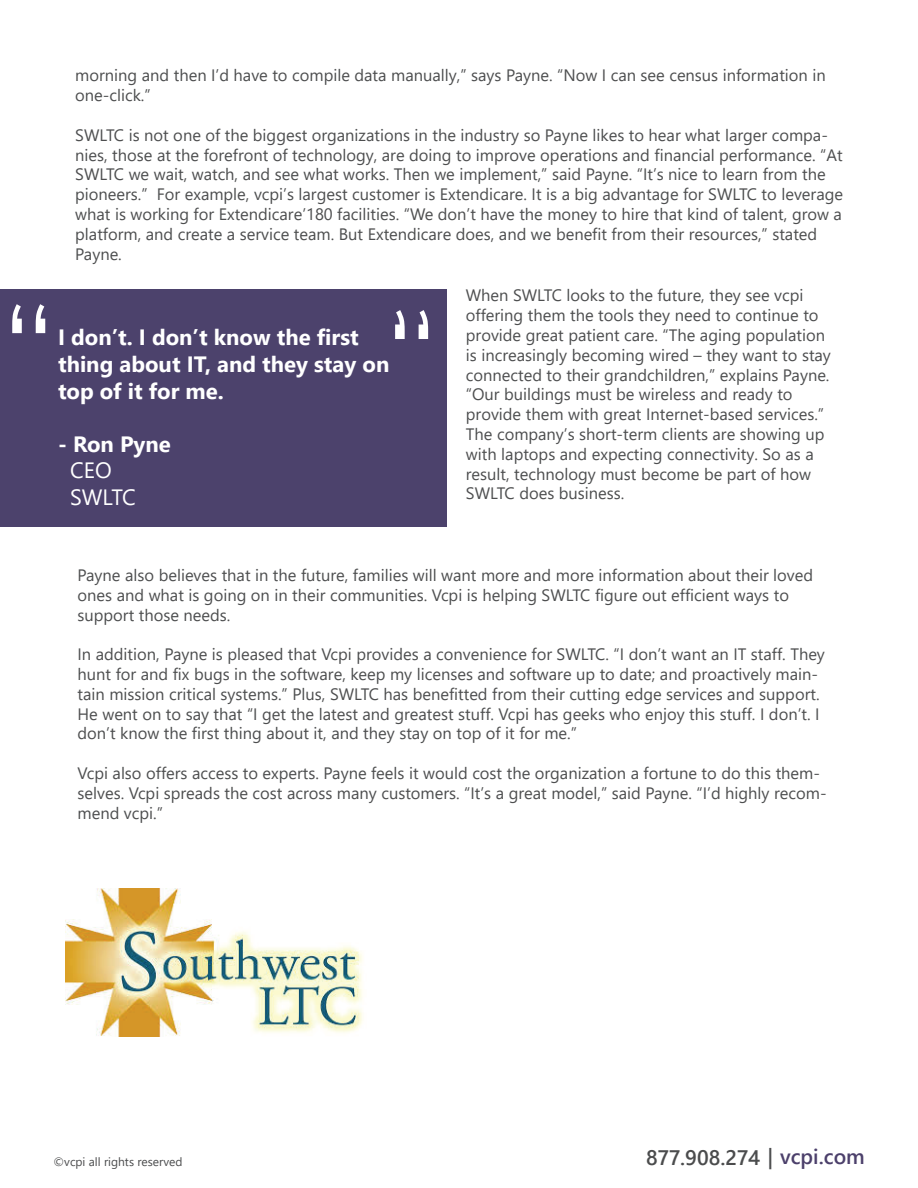
<style>
.page{position:relative;width:918px;height:1188px;background:#fff}
.page>*{position:absolute;margin:0;border:0;box-sizing:border-box;transform-origin:0 0}
.t1{font:108px "Century Gothic";color:#fff}
.t2{font:700 22.2px/26.5px "Segoe UI";color:#fff}
.t3{font:22.2px/26.5px "Segoe UI";color:#fff}
.t4{font:600 21px "Segoe UI";color:#4b4c4d}
.t5{font:16.5px/19.8px "Segoe UI";color:#4d4e4f}
.t6{font:12px "Segoe UI";color:#4b4c4d}
.s1{color:#4c406b}
</style>
<div class="page">
<div style="left:0;top:289px;width:446px;height:238px;background:#4c426c"></div>
<img style="left:66px;top:889px;width:297px;height:147px">
<h1 class="t1" style="left:1px;top:269px;width:56px">“</h1>
<p class="t5" style="left:75px;top:64px;width:752px">morning and then I’d have to compile data manually,” says Payne. “Now I can see census information in one-click.”</p>
<p class="t5" style="left:75px;top:124px;width:769px">SWLTC is not one of the biggest organizations in the industry so Payne likes to hear what larger compa&shy;nies, those at the forefront of technology, are doing to improve operations and financial performance. “At SWLTC we wait, watch, and see what works. Then we implement,” said Payne. “It’s nice to learn from the pioneers.” For example, vcpi’s largest customer is Extendicare. It is a big advantage for SWLTC to leverage what is working for Extendicare’180 facilities. “We don’t have the money to hire that kind of talent, grow a platform, and create a service team. But Extendicare does, and we benefit from their resources,” stated Payne.</p>
<p class="t5" style="left:466px;top:284px;width:367px">When SWLTC looks to the future, they see vcpi offering them the tools they need to continue to provide great patient care. “The aging population is increasingly becoming wired – they want to stay connected to their grandchildren,” explains Payne. “Our buildings must be wireless and ready to provide them with great Internet-based services.” The company’s short-term clients are showing up with laptops and expecting connectivity. So as a result, technology must become be part of how SWLTC does business.</p>
<h2 class="t2" style="left:58px;top:323px;width:333px">I don’t. I don’t know the first thing about IT, and they stay on top of it for me.</h2>
<h2 class="t2" style="left:58px;top:429px;width:114px">- Ron Pyne</h2>
<h2 class="t3" style="left:70px;top:455px;width:67px">CEO<br>SWLTC</h2>
<p class="t5" style="left:78px;top:564px;width:737px">Payne also believes that in the future, families will want more and more information about their loved ones and what is going on in their communities. Vcpi is helping SWLTC figure out efficient ways to support those needs.</p>
<p class="t5" style="left:78px;top:643px;width:749px">In addition, Payne is pleased that Vcpi provides a convenience for SWLTC. “I don’t want an IT staff. They hunt for and fix bugs in the software, keep my licenses and software up to date; and proactively main&shy;tain mission critical systems.” Plus, SWLTC has benefitted from their cutting edge services and support.<br>He went on to say that “I get the latest and greatest stuff. Vcpi has geeks who enjoy this stuff. I don’t. I don’t know the first thing about it, and they stay on top of it for me.”</p>
<p class="t5" style="left:78px;top:762px;width:751px">Vcpi also offers access to experts. Payne feels it would cost the organization a fortune to do this them&shy;selves. Vcpi spreads the cost across many customers. “It’s a great model,” said Payne. “I’d highly recom&shy;mend vcpi.”</p>
<p class="t6" style="left:54px;top:1151px;width:130px">©vcpi all rights reserved</p>
<p class="t4" style="left:646px;top:1138px;width:220px">877.908.274 | <span class="s1">vcpi.com</span></p>
</div>
